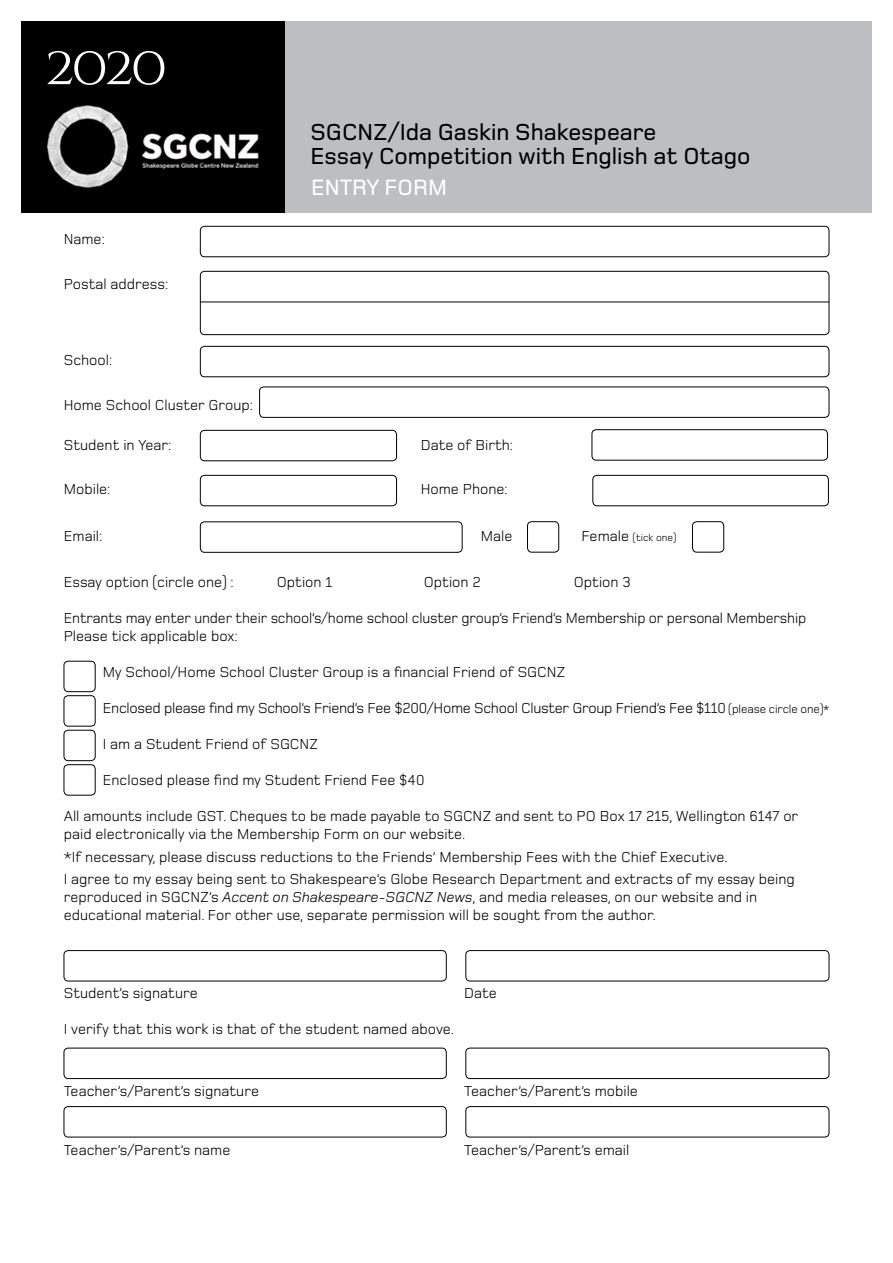
<style>
.page{position:relative;width:893px;height:1263px;background:#fff}
.page>*{position:absolute;margin:0;border:0;box-sizing:border-box;transform-origin:0 0}
.t1{font:54px "Cinzel Decorative";color:#fff}
.t2{font:500 24px/24px "Foundry Monoline";color:#000}
.t3{font:500 23.1px "Foundry Monoline";color:#fff}
.t4{font:15px/18px "Foundry Monoline";color:#000}
.t5{font:15px "Foundry Monoline";letter-spacing:-.02em;color:#000}
.t6{font:10.5px "Foundry Monoline";color:#000}
.s1{font-size:15px}
.s2{font-size:12px}
.s3{font-style:italic}
</style>
<div class="page">
<div style="left:200px;top:226px;width:629px;height:31px;border:1px solid #000;border-radius:4px"></div>
<div style="left:200px;top:271px;width:629px;height:64px;border:1px solid #000;border-radius:4px"></div>
<hr style="left:200px;top:302px;width:629px;height:1px;background:#000">
<div style="left:200px;top:346px;width:629px;height:31px;border:1px solid #000;border-radius:4px"></div>
<div style="left:259px;top:387px;width:570px;height:31px;border:1px solid #000;border-radius:4px"></div>
<div style="left:200px;top:430px;width:197px;height:31px;border:1px solid #000;border-radius:4px"></div>
<div style="left:592px;top:429px;width:236px;height:31px;border:1px solid #000;border-radius:4px"></div>
<div style="left:200px;top:475px;width:197px;height:31px;border:1px solid #000;border-radius:4px"></div>
<div style="left:593px;top:475px;width:236px;height:31px;border:1px solid #000;border-radius:4px"></div>
<div style="left:527px;top:521px;width:32px;height:31px;border:1px solid #000;border-radius:4px"></div>
<div style="left:692px;top:521px;width:32px;height:31px;border:1px solid #000;border-radius:4px"></div>
<div style="left:64px;top:661px;width:31px;height:31px;border:1px solid #000;border-radius:4px"></div>
<div style="left:64px;top:695px;width:31px;height:31px;border:1px solid #000;border-radius:4px"></div>
<div style="left:64px;top:730px;width:31px;height:31px;border:1px solid #000;border-radius:4px"></div>
<div style="left:64px;top:764px;width:31px;height:31px;border:1px solid #000;border-radius:4px"></div>
<div style="left:64px;top:950px;width:382px;height:31px;border:1px solid #000;border-radius:4px"></div>
<div style="left:466px;top:950px;width:363px;height:31px;border:1px solid #000;border-radius:4px"></div>
<div style="left:64px;top:1048px;width:382px;height:31px;border:1px solid #000;border-radius:4px"></div>
<div style="left:466px;top:1048px;width:363px;height:31px;border:1px solid #000;border-radius:4px"></div>
<div style="left:64px;top:1106px;width:382px;height:31px;border:1px solid #000;border-radius:4px"></div>
<div style="left:466px;top:1106px;width:363px;height:31px;border:1px solid #000;border-radius:4px"></div>
<div style="left:200px;top:522px;width:262px;height:30px;border:1px solid #000;border-radius:4px"></div>
<div style="left:21px;top:21px;width:851px;height:192px;background:#bcbec0"></div>
<div style="left:21px;top:21px;width:264px;height:192px;background:#000"></div>
<img style="left:47px;top:105px;width:212px;height:83px">
<h1 class="t1" style="left:44px;top:33px;width:124px">2020</h1>
<p class="t4" style="left:64px;top:230px;width:43px">Name:</p>
<p class="t4" style="left:64px;top:275px;width:106px">Postal address:</p>
<h2 class="t2" style="left:310px;top:120px;width:441px">SGCNZ/Ida Gaskin Shakespeare<br>Essay Competition with English at Otago</h2>
<h3 class="t3" style="left:311px;top:175px;width:138px">ENTRY FORM</h3>
<p class="t4" style="left:64px;top:351px;width:50px">School:</p>
<p class="t4" style="left:64px;top:396px;width:191px">Home School Cluster Group:</p>
<p class="t4" style="left:64px;top:436px;width:109px">Student in Year:</p>
<p class="t4" style="left:421px;top:436px;width:94px">Date of Birth:</p>
<p class="t4" style="left:64px;top:480px;width:48px">Mobile:</p>
<p class="t4" style="left:421px;top:480px;width:88px">Home Phone:</p>
<p class="t4" style="left:64px;top:527px;width:40px">Email:</p>
<p class="t4" style="left:481px;top:527px;width:33px">Male</p>
<p class="t6" style="left:581px;top:532px;width:97px"><span class="s1">Female</span> (tick one)</p>
<p class="t4" style="left:64px;top:573px;width:171px">Essay option (circle one) :</p>
<p class="t4" style="left:277px;top:573px;width:57px">Option 1</p>
<p class="t4" style="left:424px;top:573px;width:58px">Option 2</p>
<p class="t4" style="left:574px;top:573px;width:58px">Option 3</p>
<p class="t4" style="left:64px;top:609px;width:744px">Entrants may enter under their school’s/home school cluster group’s Friend’s Membership or personal Membership<br>Please tick applicable box:</p>
<p class="t4" style="left:103px;top:663px;width:464px">My School/Home School Cluster Group is a financial Friend of SGCNZ</p>
<p class="t5" style="left:103px;top:700px;width:728px">Enclosed please find my School’s Friend’s Fee $200/Home School Cluster Group Friend’s Fee $110 <span class="s2">(please circle one)*</span></p>
<p class="t4" style="left:103px;top:735px;width:217px">I am a Student Friend of SGCNZ</p>
<p class="t4" style="left:103px;top:771px;width:323px">Enclosed please find my Student Friend Fee $40</p>
<p class="t4" style="left:64px;top:807px;width:736px">All amounts include GST. Cheques to be made payable to SGCNZ and sent to PO Box 17 215, Wellington 6147 or paid electronically via the Membership Form on our website.</p>
<p class="t4" style="left:64px;top:845px;width:733px;line-height:22.2px">*If necessary, please discuss reductions to the Friends’ Membership Fees with the Chief Executive.<br>I agree to my essay being sent to Shakespeare’s Globe Research Department and extracts of my essay being</p>
<p class="t4" style="left:64px;top:888px;width:695px">reproduced in SGCNZ’s <span class="s3">Accent on Shakespeare-SGCNZ News</span>, and media releases, on our website and in educational material. For other use, separate permission will be sought from the author.</p>
<p class="t4" style="left:64px;top:983px;width:135px">Student’s signature</p>
<p class="t4" style="left:464px;top:983px;width:34px">Date</p>
<p class="t4" style="left:64px;top:1019px;width:392px">I verify that this work is that of the student named above.</p>
<p class="t4" style="left:64px;top:1082px;width:197px">Teacher’s/Parent’s signature</p>
<p class="t4" style="left:464px;top:1082px;width:175px">Teacher’s/Parent’s mobile</p>
<p class="t4" style="left:64px;top:1141px;width:168px">Teacher’s/Parent’s name</p>
<p class="t4" style="left:464px;top:1141px;width:167px">Teacher’s/Parent’s email</p>
</div>
